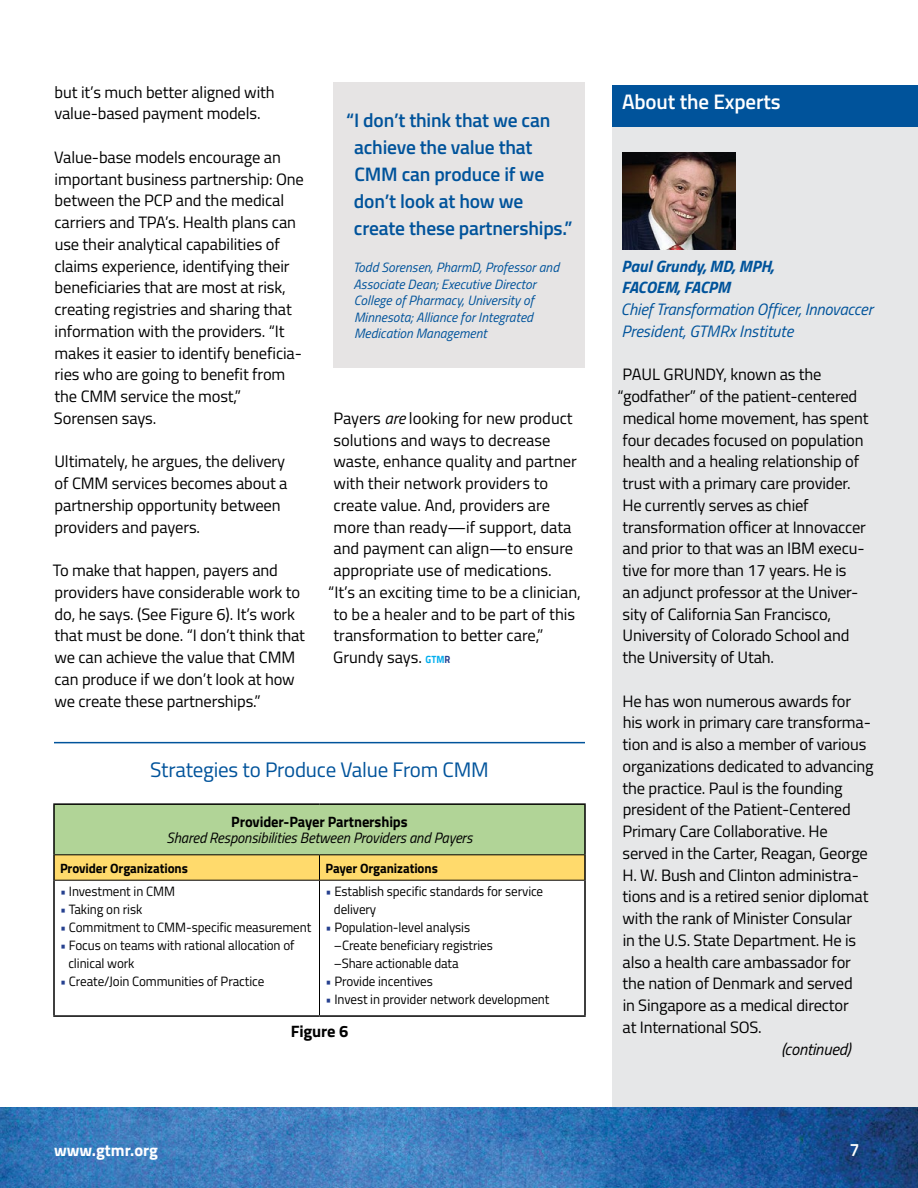
<style>
.page{position:relative;width:918px;height:1188px;background:#fff}
.page>*{position:absolute;margin:0;border:0;box-sizing:border-box;transform-origin:0 0}
.body{font:21px "Titillium";letter-spacing:-.01em;color:#00539b}
.body-2{font:600 21px "Titillium";letter-spacing:-.005em;color:#fff}
.body-3{font:600 19.5px/27px "Titillium";letter-spacing:-.01em;color:#00539b}
.t1{font:600 18px "Titillium";color:#fff}
.body-4{font:16.5px/21.8px "Titillium";letter-spacing:-.01em;color:#000}
.body-5{font:italic 16.5px/21.8px "Titillium";letter-spacing:-.01em;color:#00539b}
.t2{font:700 16.5px "Titillium";color:#fff}
.body-6{font:italic 16.5px "Titillium";letter-spacing:-.01em;color:#000}
.Figure{font:700 16.5px "Titillium";letter-spacing:-.005em;color:#000}
.chart_body{font:italic 15px/16.5px "Titillium";letter-spacing:-.005em;color:#000;text-align:center}
.chart_body-2{font:13.5px/18px "Titillium";letter-spacing:-.005em;color:#000}
.body-7{font:italic 13.5px/16.5px "Titillium";color:#00539b}
.chart_body-3{font:700 13.5px "Titillium";letter-spacing:-.005em;color:#000}
.s1{font-style:italic}
.s2{font-weight:700;font-size:10.5px;color:#00aeef}
.s3{font-weight:700;font-size:10.5px;color:#25408f}
.s4{font-weight:700;font-style:normal}
.s5{color:#25408f}
.s6{font-weight:700}
</style>
<div class="page">
<div style="left:612px;top:125px;width:306px;height:995px;background:#e6e7e8"></div>
<img style="left:0;top:1107px;width:918px;height:81px">
<div style="left:612px;top:85px;width:306px;height:42px;background:#00539b"></div>
<img style="left:622px;top:152px;width:113px;height:98px">
<hr style="left:54px;top:742px;width:531px;height:1px;background:#00539b">
<div style="left:54px;top:804px;width:531px;height:51px;background:#b1d497"></div>
<hr style="left:53px;top:803px;width:267px;height:2px;background:#000">
<hr style="left:53px;top:805px;width:2px;height:50px;background:#000">
<hr style="left:320px;top:803px;width:266px;height:2px;background:#000">
<hr style="left:584px;top:805px;width:2px;height:50px;background:#000">
<hr style="left:53px;top:855px;width:2px;height:25px;background:#000">
<hr style="left:584px;top:855px;width:2px;height:25px;background:#000">
<hr style="left:53px;top:880px;width:2px;height:135px;background:#000">
<hr style="left:584px;top:880px;width:2px;height:135px;background:#000">
<hr style="left:53px;top:1015px;width:267px;height:2px;background:#000">
<hr style="left:320px;top:1015px;width:266px;height:2px;background:#000">
<hr style="left:55px;top:854px;width:265px;height:1px;background:#000">
<hr style="left:320px;top:854px;width:264px;height:1px;background:#000">
<svg style="left:54px;top:855px;width:531px;height:25px;background:#f7d368"></svg>
<hr style="left:55px;top:880px;width:265px;height:1px;background:#000">
<hr style="left:320px;top:880px;width:264px;height:1px;background:#000">
<hr style="left:319px;top:881px;width:1px;height:134px;background:#000">
<div style="left:333px;top:83px;width:252px;height:285px;background:#e6e4e4"></div>
<p class="body-4" style="left:54px;top:80px;width:222px">but it’s much better aligned with value-based payment models.</p>
<p class="body-4" style="left:54px;top:145px;width:251px">Value-base models encourage an important business partnership: One between the PCP and the medical carriers and TPA’s. Health plans can use their analytical capabilities of claims experience, identifying their beneficiaries that are most at risk, creating registries and sharing that information with the providers. “It makes it easier to identify beneficia&shy;ries who are going to benefit from the CMM service the most,” Sorensen says.</p>
<p class="body-4" style="left:54px;top:450px;width:235px">Ultimately, he argues, the delivery of CMM services becomes about a partnership opportunity between providers and payers.</p>
<p class="body-4" style="left:53px;top:559px;width:254px">To make that happen, payers and providers have considerable work to do, he says. (See Figure 6). It’s work that must be done. “I don’t think that we can achieve the value that CMM can produce if we don’t look at how we create these partnerships.”</p>
<p class="body-3" style="left:354px;top:106px;width:220px;text-indent:-8px">“I don’t think that we can achieve the value that<br>CMM can produce if we don’t look at how we create these partnerships.”</p>
<p class="body-7" style="left:353px;top:258px;width:208px">Todd Sorensen, PharmD, Professor and Associate Dean; Executive Director College of Pharmacy, University of Minnesota; Alliance for Integrated Medication Management</p>
<p class="body-4" style="left:333px;top:406px;width:241px">Payers <span class="s1">are</span> looking for new product</p>
<p class="body-4" style="left:333px;top:428px;width:219px">solutions and ways to decrease</p>
<p class="body-4" style="left:333px;top:450px;width:245px">waste, enhance quality and partner</p>
<p class="body-4" style="left:333px;top:472px;width:216px">with their network providers to</p>
<p class="body-4" style="left:334px;top:493px;width:218px">create value. And, providers are</p>
<p class="body-4" style="left:334px;top:515px;width:239px">more than ready—if support, data</p>
<p class="body-4" style="left:334px;top:537px;width:241px">and payment can align—to ensure</p>
<p class="body-4" style="left:334px;top:559px;width:220px">appropriate use of medications.</p>
<p class="body-4" style="left:328px;top:580px;width:254px">“It’s an exciting time to be a clinician,</p>
<p class="body-4" style="left:334px;top:602px;width:243px">to be a healer and to be part of this</p>
<p class="body-4" style="left:334px;top:624px;width:211px">transformation to better care,”</p>
<p class="body-4" style="left:333px;top:646px;width:119px">Grundy says. <span class="s2">GTM</span><span class="s3">R</span></p>
<p class="body" style="left:150px;top:754px;width:340px">Strategies to Produce Value From CMM</p>
<p class="chart_body" style="left:167px;top:813px;width:307px"><span class="s4">Provider-Payer Partnerships<br></span>Shared Responsibilities Between Providers and Payers</p>
<p class="chart_body-3" style="left:60px;top:858px;width:129px">Provider Organizations</p>
<p class="chart_body-3" style="left:326px;top:858px;width:114px">Payer Organizations</p>
<p class="chart_body-2" style="left:60px;top:882px;width:117px"><span class="s5">•</span> Investment in CMM</p>
<p class="chart_body-2" style="left:60px;top:900px;width:84px"><span class="s5">•</span> Taking on risk</p>
<p class="chart_body-2" style="left:60px;top:918px;width:253px"><span class="s5">•</span> Commitment to CMM-specific measurement</p>
<p class="chart_body-2" style="left:68px;top:936px;width:228px;text-indent:-8px"><span class="s5">•</span> Focus on teams with rational allocation of clinical work</p>
<p class="chart_body-2" style="left:60px;top:972px;width:206px"><span class="s5">•</span> Create/Join Communities of Practice</p>
<p class="chart_body-2" style="left:334px;top:882px;width:211px;text-indent:-8px"><span class="s5">•</span> Establish specific standards for service delivery</p>
<p class="chart_body-2" style="left:334px;top:918px;width:160px;text-indent:-8px"><span class="s5">•</span> Population-level analysis –Create beneficiary registries –Share actionable data</p>
<p class="chart_body-2" style="left:326px;top:972px;width:109px"><span class="s5">•</span> Provide incentives</p>
<p class="chart_body-2" style="left:326px;top:990px;width:225px"><span class="s5">•</span> Invest in provider network development</p>
<p class="Figure" style="left:291px;top:1019px;width:59px">Figure 6</p>
<p class="body-2" style="left:622px;top:85px;width:160px">About the Experts</p>
<p class="body-5" style="left:621px;top:254px;width:253px"><span class="s6">Paul Grundy, MD, MPH,<br>FACOEM, FACPM<br></span>Chief Transformation Officer, Innovaccer<br>President, GTMRx Institute</p>
<p class="body-4" style="left:623px;top:363px;width:201px">PAUL GRUNDY, known as the</p>
<p class="body-4" style="left:617px;top:385px;width:241px">“godfather” of the patient-centered</p>
<p class="body-4" style="left:623px;top:406px;width:247px">medical home movement, has spent</p>
<p class="body-4" style="left:623px;top:428px;width:243px">four decades focused on population</p>
<p class="body-4" style="left:623px;top:450px;width:238px">health and a healing relationship of</p>
<p class="body-4" style="left:623px;top:472px;width:230px">trust with a primary care provider.</p>
<p class="body-4" style="left:622px;top:493px;width:188px">He currently serves as chief</p>
<p class="body-4" style="left:623px;top:515px;width:245px">transformation officer at Innovaccer</p>
<p class="body-4" style="left:623px;top:537px;width:243px">and prior to that was an IBM execu-</p>
<p class="body-4" style="left:623px;top:559px;width:225px">tive for more than 17 years. He is</p>
<p class="body-4" style="left:623px;top:580px;width:237px">an adjunct professor at the Univer-</p>
<p class="body-4" style="left:623px;top:602px;width:210px">sity of California San Francisco,</p>
<p class="body-4" style="left:623px;top:624px;width:228px">University of Colorado School and</p>
<p class="body-4" style="left:623px;top:646px;width:153px">the University of Utah.</p>
<p class="body-4" style="left:622px;top:689px;width:230px">He has won numerous awards for</p>
<p class="body-4" style="left:623px;top:711px;width:250px">his work in primary care transforma-</p>
<p class="body-4" style="left:623px;top:733px;width:245px">tion and is also a member of various</p>
<p class="body-4" style="left:623px;top:754px;width:253px">organizations dedicated to advancing</p>
<p class="body-4" style="left:623px;top:776px;width:222px">the practice. Paul is the founding</p>
<p class="body-4" style="left:623px;top:798px;width:230px">president of the Patient-Centered</p>
<p class="body-4" style="left:622px;top:820px;width:207px">Primary Care Collaborative. He</p>
<p class="body-4" style="left:623px;top:841px;width:247px">served in the Carter, Reagan, George</p>
<p class="body-4" style="left:622px;top:863px;width:238px">H. W. Bush and Clinton administra-</p>
<p class="body-4" style="left:623px;top:885px;width:247px">tions and is a retired senior diplomat</p>
<p class="body-4" style="left:623px;top:907px;width:231px">with the rank of Minister Consular</p>
<p class="body-4" style="left:623px;top:928px;width:235px">in the U.S. State Department. He is</p>
<p class="body-4" style="left:623px;top:950px;width:230px">also a health care ambassador for</p>
<p class="body-4" style="left:623px;top:972px;width:232px">the nation of Denmark and served</p>
<p class="body-4" style="left:623px;top:994px;width:228px">in Singapore as a medical director</p>
<p class="body-4" style="left:623px;top:1015px;width:141px">at International SOS.</p>
<p class="body-6" style="left:781px;top:1037px;width:71px">(continued)</p>
<p class="t2" style="left:54px;top:1138px;width:106px">www.gtmr.org</p>
<p class="t1" style="left:849px;top:1136px;width:12px">7</p>
</div>
